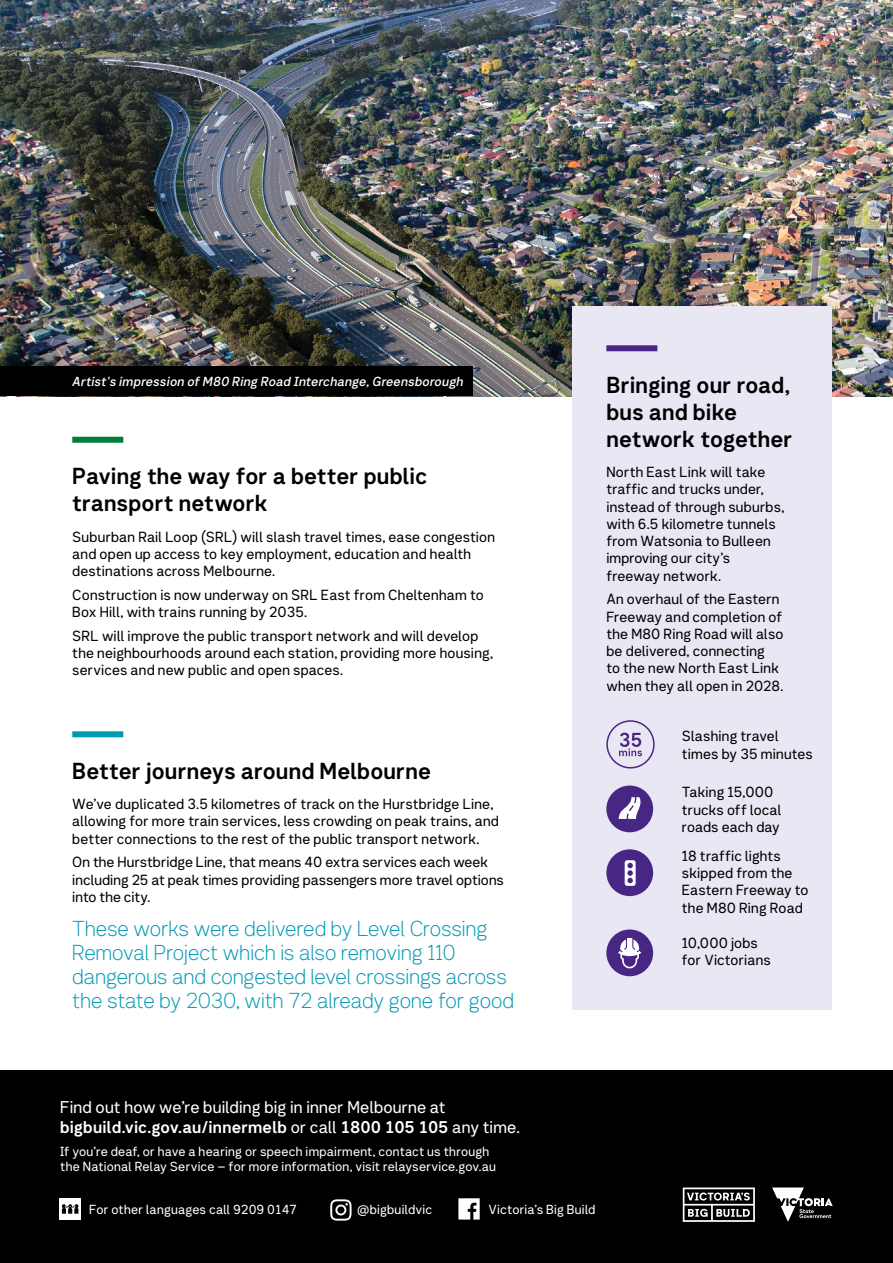
<style>
.page{position:relative;width:893px;height:1263px;background:#fff}
.page>*{position:absolute;margin:0;border:0;box-sizing:border-box;transform-origin:0 0}
.t1{font:22.5px/27px "Network Sans 2019 Bold";color:#000}
.t2{font:21px/24px "Network Sans 2019 Light";letter-spacing:-.005em;color:#0099b3}
.t3{font:16.5px "Network Sans 2019 Bold";letter-spacing:.005em;color:#fff}
.t4{font:16.5px "Network Sans 2019 Regular";letter-spacing:.01em;color:#fff}
.t5{font:14.25px/17.2px "Network Sans 2019 Regular";letter-spacing:.01em;color:#000}
.t6{font:12.75px/15px "Network Sans 2019 Regular";letter-spacing:.015em;color:#fff}
.t7{font:italic 12.75px "Network Sans 2019 Medium";letter-spacing:.01em;color:#fff}
.s1{font-family:"Network Sans 2019 Regular"}
</style>
<div class="page">
<div style="left:0;top:1070px;width:893px;height:193px;background:#000"></div>
<div style="left:60px;top:1198px;width:21px;height:21px;background:#fff"></div>
<svg style="left:62px;top:1204px;width:16px;height:10px"></svg>
<svg style="left:330px;top:1199px;width:22px;height:21px"></svg>
<svg style="left:458px;top:1198px;width:22px;height:21px"></svg>
<img style="left:0;top:0;width:893px;height:396px">
<svg style="left:683px;top:1187px;width:72px;height:35px"></svg>
<svg style="left:772px;top:1187px;width:61px;height:35px"></svg>
<div style="left:72px;top:437px;width:51px;height:6px;background:#007d3a"></div>
<div style="left:72px;top:731px;width:51px;height:6px;background:#0099b3"></div>
<div style="left:0;top:366px;width:472px;height:30px;background:#000"></div>
<div style="left:572px;top:306px;width:260px;height:704px;background:#eae7f4"></div>
<div style="left:606px;top:345px;width:51px;height:6px;background:#482683"></div>
<div style="left:606px;top:720px;width:49px;height:48px;border:2px solid #482683;border-radius:50%"></div>
<div style="left:606px;top:785px;width:47px;height:47px;background:#482683;border-radius:50%"></div>
<div style="left:606px;top:849px;width:47px;height:47px;background:#482683;border-radius:50%"></div>
<svg style="left:619px;top:797px;width:21px;height:22px"></svg>
<svg style="left:625px;top:860px;width:11px;height:26px"></svg>
<div style="left:606px;top:929px;width:47px;height:47px;background:#482683;border-radius:50%"></div>
<svg style="left:618px;top:938px;width:23px;height:30px"></svg>
<svg style="left:619px;top:733px;width:23px;height:23px"></svg>
<p class="t7" style="left:72px;top:371px;width:393px">Artist's impression of M80 Ring Road Interchange, Greensborough</p>
<h1 class="t1" style="left:606px;top:370px;width:188px">Bringing our road, bus and bike network together</h1>
<p class="t5" style="left:606px;top:463px;width:179px">North East Link will take traffic and trucks under, instead of through suburbs, with 6.5 kilometre tunnels from Watsonia to Bulleen improving our city’s freeway network.</p>
<p class="t5" style="left:606px;top:590px;width:179px">An overhaul of the Eastern<br>Freeway and completion of the M80 Ring Road will also be delivered, connecting<br>to the new North East Link when they all open in 2028.</p>
<p class="t5" style="left:682px;top:727px;width:132px">Slashing travel times by 35 minutes</p>
<p class="t5" style="left:682px;top:783px;width:101px">Taking 15,000 trucks off local roads each day</p>
<p class="t5" style="left:682px;top:846px;width:128px">18 traffic lights skipped from the<br>Eastern Freeway to the M80 Ring Road</p>
<p class="t5" style="left:682px;top:933px;width:90px">10,000 jobs for Victorians</p>
<h1 class="t1" style="left:72px;top:462px;width:357px">Paving the way for a better public transport network</h1>
<p class="t5" style="left:72px;top:527px;width:424px">Suburban Rail Loop (SRL) will slash travel times, ease congestion and open up access to key employment, education and health destinations across Melbourne.</p>
<p class="t5" style="left:72px;top:585px;width:413px">Construction is now underway on SRL East from Cheltenham to<br>Box Hill, with trains running by 2035.</p>
<p class="t5" style="left:72px;top:626px;width:422px">SRL will improve the public transport network and will develop the neighbourhoods around each station, providing more housing, services and new public and open spaces.</p>
<h1 class="t1" style="left:72px;top:756px;width:360px">Better journeys around Melbourne</h1>
<p class="t5" style="left:72px;top:795px;width:428px">We’ve duplicated 3.5 kilometres of track on the Hurstbridge Line, allowing for more train services, less crowding on peak trains, and better connections to the rest of the public transport network.</p>
<p class="t5" style="left:72px;top:853px;width:433px">On the Hurstbridge Line, that means 40 extra services each week including 25 at peak times providing passengers more travel options into the city.</p>
<h2 class="t2" style="left:72px;top:916px;width:443px">These works were delivered by Level Crossing Removal Project which is also removing 110 dangerous and congested level crossings across the state by 2030, with 72 already gone for good</h2>
<p class="t4" style="left:60px;top:1093px;width:387px">Find out how we’re building big in inner Melbourne at</p>
<p class="t3" style="left:60px;top:1112px;width:461px">bigbuild.vic.gov.au/innermelb <span class="s1">or call</span> 1800 105 105 <span class="s1">any time.</span></p>
<p class="t6" style="left:60px;top:1143px;width:437px">If you’re deaf, or have a hearing or speech impairment, contact us through the National Relay Service – for more information, visit relayservice.gov.au</p>
<p class="t6" style="left:89px;top:1201px;width:209px">For other languages call 9209 0147</p>
<p class="t6" style="left:357px;top:1201px;width:77px">@bigbuildvic</p>
<p class="t6" style="left:489px;top:1201px;width:108px">Victoria’s Big Build</p>
</div>
